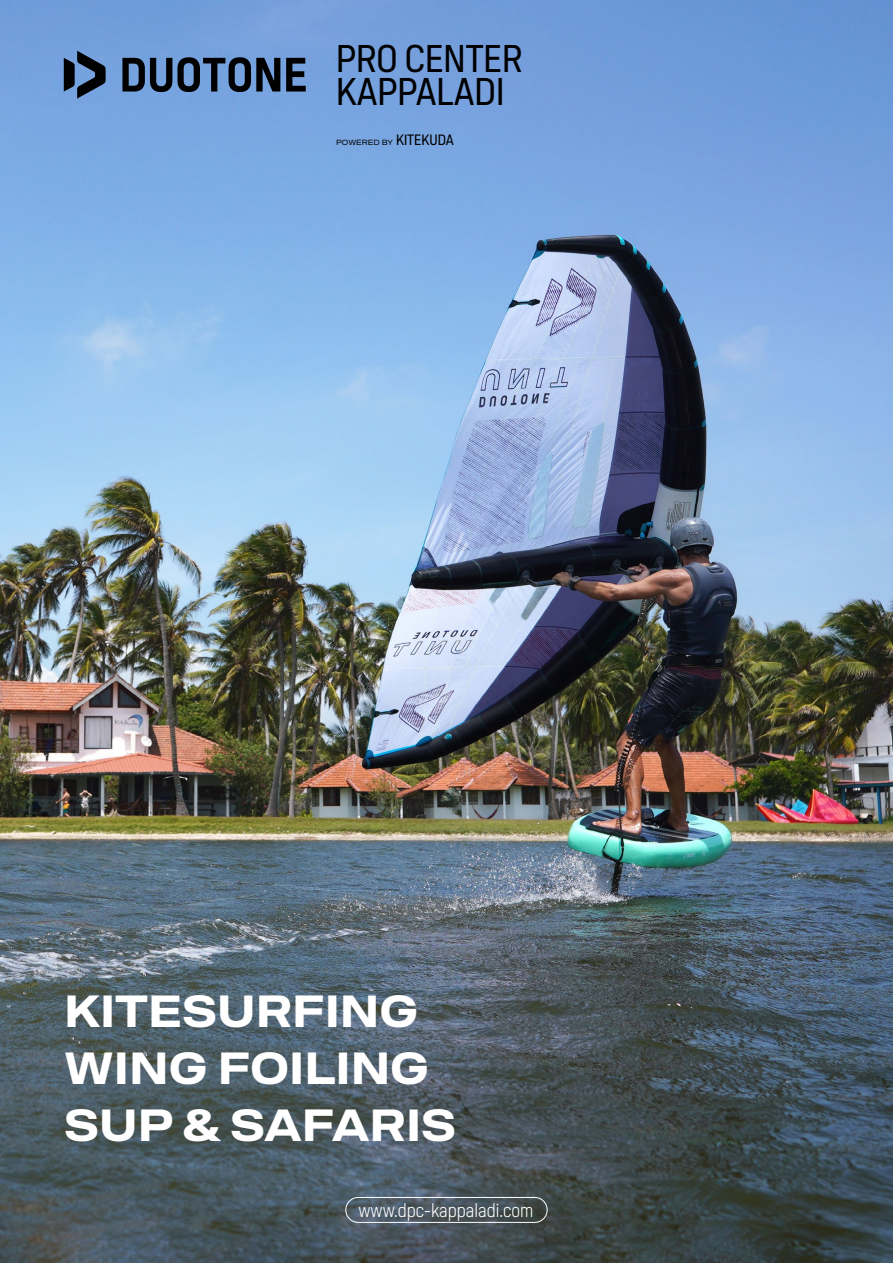
<style>
.page{position:relative;width:893px;height:1263px;background:#fff}
.page>*{position:absolute;margin:0;border:0;box-sizing:border-box;transform-origin:0 0}
.t1{font:700 expanded 45px/57px "DUOTONE";color:#fff}
.t2{font:condensed 38.7px/33px "DUOTONE";color:#000}
.t3{font:300 condensed 19.5px "DUOTONE";color:#fff}
.t4{font:expanded 7.5px "DUOTONE";color:#000}
.s1{font-stretch:condensed;font-size:15px}
</style>
<div class="page">
<img style="left:0;top:0;width:893px;height:1263px">
<svg style="left:64px;top:51px;width:42px;height:48px;background:#3e5677"></svg>
<svg style="left:122px;top:57px;width:158px;height:35px;background:#3a506e"></svg>
<svg style="left:286px;top:58px;width:20px;height:34px"></svg>
<div style="left:345px;top:1197px;width:203px;height:26px;border:1px solid #fff;border-radius:12px"></div>
<p class="t2" style="left:336px;top:41px;width:188px">PRO CENTER<br>KAPPALADI</p>
<p class="t4" style="left:336px;top:138px;width:119px">POWERED BY <span class="s1">KITEKUDA</span></p>
<p class="t1" style="left:64px;top:981px;width:393px">KITESURFING<br>WING FOILING<br>SUP &amp; SAFARIS</p>
<p class="t3" style="left:358px;top:1198px;width:177px">www.dpc-kappaladi.com</p>
</div>
